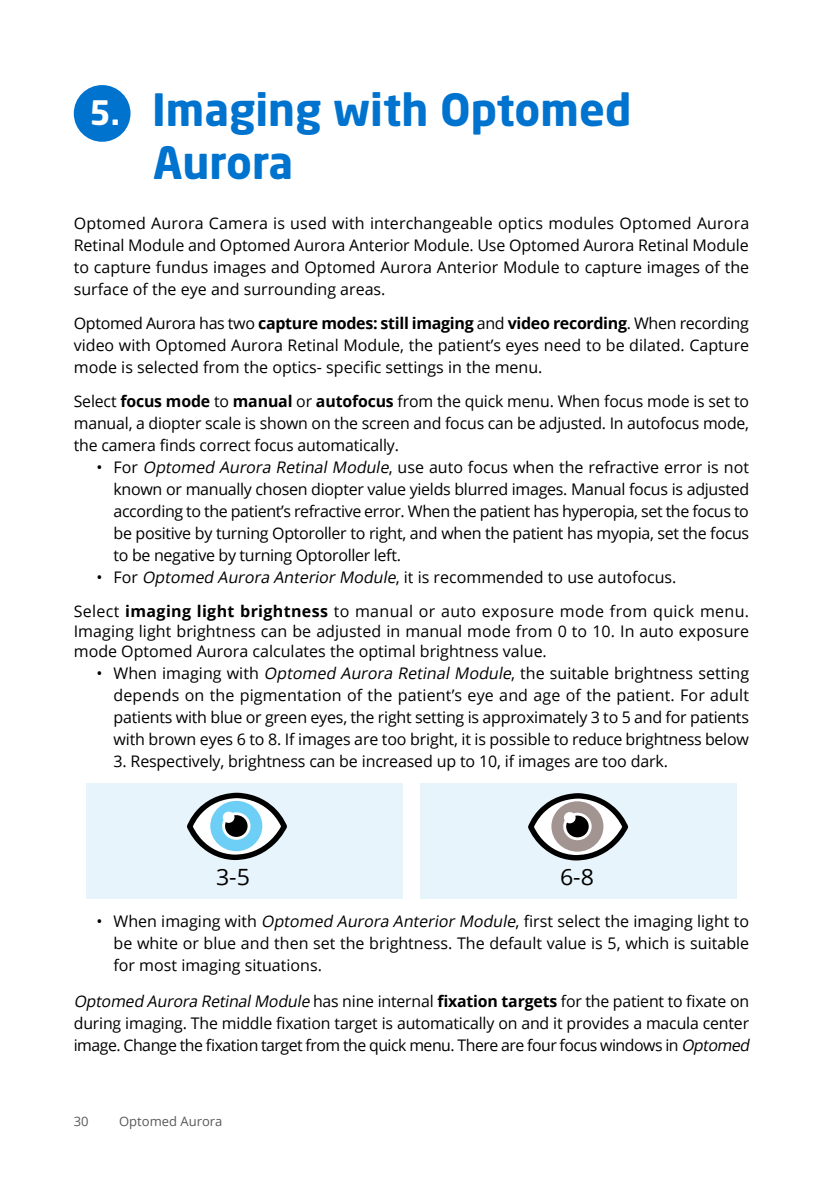
<style>
.page{position:relative;width:840px;height:1191px;background:#fff}
.page>*{position:absolute;margin:0;border:0;box-sizing:border-box;transform-origin:0 0}
.t1{font:700 44px/52.8px "Neo Sans Std";color:#0073cf}
.t2{font:700 33.4px "Neo Sans Std";color:#fff}
.t3{font:22.4px "Open Sans";color:#000}
.t4{font:16px/22px "Open Sans";letter-spacing:-.01em;color:#000;text-align:justify}
.t5{font:16px/34px "Open Sans";letter-spacing:.02em;color:#000}
.t6{font:13px "Open Sans";color:#58595b}
.s1{font-weight:700}
.s2{font-style:italic}
</style>
<div class="page">
<div style="left:86px;top:783px;width:316px;height:115px;background:#e7f4fb"></div>
<div style="left:420px;top:783px;width:316px;height:115px;background:#e7f4fb"></div>
<svg style="left:187px;top:792px;width:100px;height:68px"></svg>
<div style="left:225px;top:815px;width:22px;height:22px;background:#000;border-radius:50%"></div>
<div style="left:223px;top:811px;width:11px;height:12px;background:#fff;border-radius:50%"></div>
<svg style="left:528px;top:793px;width:99px;height:67px"></svg>
<div style="left:566px;top:815px;width:22px;height:22px;background:#000;border-radius:50%"></div>
<div style="left:563px;top:812px;width:12px;height:11px;background:#fff;border-radius:50%"></div>
<div style="left:74px;top:85px;width:56px;height:57px;background:#0073cf;border-radius:50%"></div>
<h1 class="t1" style="left:153px;top:82px;width:479px;text-indent:-64px">5. Imaging with Optomed<br>Aurora</h1>
<h2 class="t2" style="left:89px;top:91px;width:32px">5.</h2>
<p class="t4" style="left:74px;top:212px;width:676px">Optomed Aurora Camera is used with interchangeable optics modules Optomed Aurora Retinal Module and Optomed Aurora Anterior Module. Use Optomed Aurora Retinal Module to capture fundus images and Optomed Aurora Anterior Module to capture images of the surface of the eye and surrounding areas.</p>
<p class="t4" style="left:74px;top:312px;width:676px">Optomed Aurora has two <span class="s1">capture modes: still imaging</span> and <span class="s1">video recording</span>. When recording video with Optomed Aurora Retinal Module, the patient’s eyes need to be dilated. Capture mode is selected from the optics- specific settings in the menu.</p>
<p class="t4" style="left:74px;top:390px;width:676px">Select <span class="s1">focus mode</span> to <span class="s1">manual</span> or <span class="s1">autofocus</span> from the quick menu. When focus mode is set to manual, a diopter scale is shown on the screen and focus can be adjusted. In autofocus mode, the camera finds correct focus automatically.</p>
<p class="t4" style="left:113px;top:456px;width:637px;text-indent:-17px">• For <span class="s2">Optomed Aurora Retinal Module</span>, use auto focus when the refractive error is not known or manually chosen diopter value yields blurred images. Manual focus is adjusted according to the patient’s refractive error. When the patient has hyperopia, set the focus to be positive by turning Optoroller to right, and when the patient has myopia, set the focus to be negative by turning Optoroller left.</p>
<p class="t5" style="left:74px;top:560px;width:676px;text-indent:23px">• For <span class="s2">Optomed Aurora AnteriorModule</span>, it is recommended to use autofocus.<br>Select <span class="s1">imaging light brightness</span> to manual or auto exposure mode from quick menu.</p>
<p class="t4" style="left:74px;top:621px;width:676px;line-height:20px">Imaging light brightness can be adjusted in manual mode from 0 to 10. In auto exposure mode Optomed Aurora calculates the optimal brightness value.</p>
<p class="t4" style="left:113px;top:662px;width:636px;text-indent:-17px">• When imaging with <span class="s2">Optomed Aurora Retinal Module</span>, the suitable brightness setting depends on the pigmentation of the patient’s eye and age of the patient. For adult patients with blue or green eyes, the right setting is approximately 3 to 5 and for patients with brown eyes 6 to 8. If images are too bright, it is possible to reduce brightness below</p>
<p class="t4" style="left:113px;top:750px;width:556px">3. Respectively, brightness can be increased up to 10, if images are too dark.</p>
<h3 class="t3" style="left:216px;top:862px;width:35px">3-5</h3>
<h3 class="t3" style="left:559px;top:862px;width:35px">6-8</h3>
<p class="t4" style="left:113px;top:910px;width:636px;text-indent:-17px">• When imaging with <span class="s2">Optomed Aurora AnteriorModule</span>, first select the imaging light to be white or blue and then set the brightness. The default value is 5, which is suitable for most imaging situations.</p>
<p class="t4" style="left:74px;top:990px;width:680px;text-align:left"><span class="s2">Optomed Aurora RetinalModule</span> has nine internal <span class="s1">fixation targets</span> for the patient to fixate on during imaging. The middle fixation target is automatically on and it provides a macula center image. Change the fixation target from the quick menu. There are four focus windows in <span class="s2">Optomed</span></p>
<p class="t6" style="left:74px;top:1112px;width:16px">30</p>
<p class="t6" style="left:119px;top:1112px;width:105px">Optomed Aurora</p>
</div>
